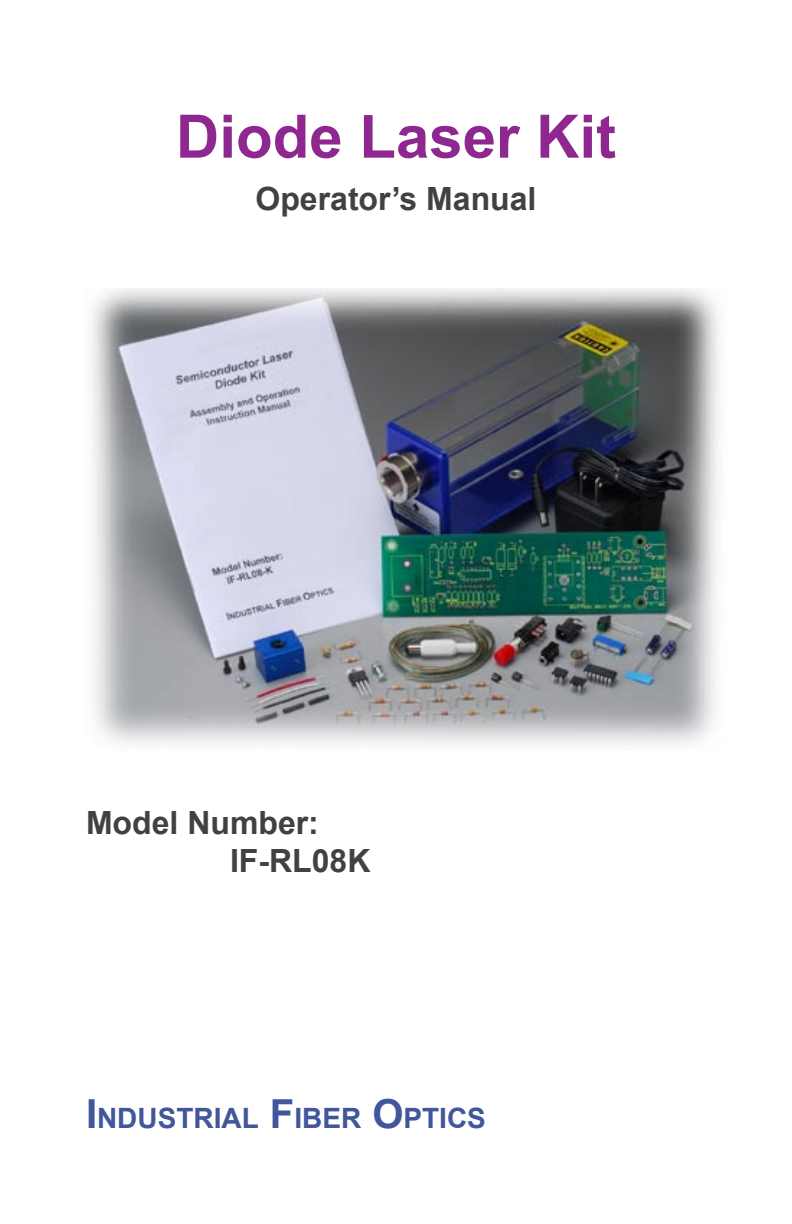
<style>
.page{position:relative;width:792px;height:1224px;background:#fff}
.page>*{position:absolute;margin:0;border:0;box-sizing:border-box;transform-origin:0 0}
.t1{font:700 60px "Arial";color:#8e278f}
.t2{font:700 32px/38.4px "Arial";color:#414142}
.t3{font:700 28px "Arial";color:#41569b}
.s1{font-size:40px}
</style>
<div class="page">
<img style="left:91px;top:288px;width:628px;height:458px">
<h1 class="t1" style="left:176px;top:97px;width:442px">Diode Laser Kit</h1>
<p class="t2" style="left:256px;top:181px;width:282px">Operator’s Manual</p>
<p class="t2" style="left:230px;top:804px;width:142px;text-indent:-144px">Model Number:<br>IF-RL08K</p>
<p class="t3" style="left:86px;top:1100px;width:402px"><span class="s1">I</span>NDUSTRIAL <span class="s1">F</span>IBER <span class="s1">O</span>PTICS</p>
</div>
